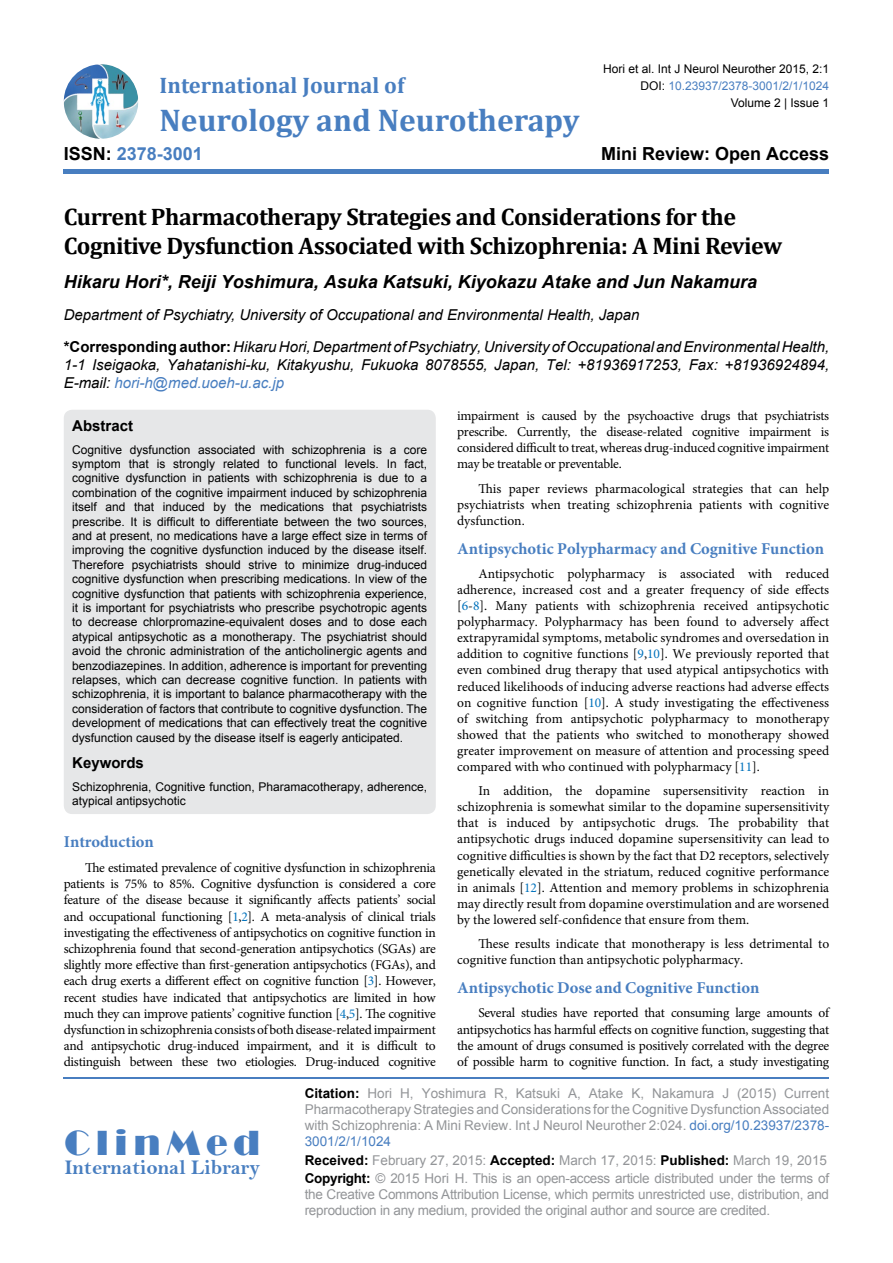
<style>
.page{position:relative;width:893px;height:1263px;background:#fff}
.page>*{position:absolute;margin:0;border:0;box-sizing:border-box;transform-origin:0 0}
.t1{font:36px "Broadway";letter-spacing:.16em;color:#487ec0}
.t2{font:700 31.5px "Cambria";color:#487ec0}
.t3{font:700 24px/28.8px "Cambria";letter-spacing:-.02em;color:#000}
.t4{font:700 22.5px "Cambria";color:#487ec0}
.t5{font:21px "Bell MT Bold";color:#487ec0}
.t6{font:italic 700 18px "Arial";color:#000}
.t7{font:700 18px "Arial";color:#000}
.t8{font:700 18px "Arial";color:#487ec0}
.t9{font:700 16.5px "Minion Pro";color:#487ec0}
.t10{font:italic 15px/32.2px "Arial";color:#000}
.t11{font:700 15px "Arial";color:#000}
.t12{font:13.5px/16px "Minion Pro";color:#000;text-align:justify}
.t13{font:13.5px/16.2px "Arial";letter-spacing:-.02em;color:#939598}
.t14{font:12px/14.4px "Arial";color:#000;text-align:justify}
.t15{font:12px "Arial";color:#487ec0}
.s1{color:#000}
.s2{font-weight:700;font-style:normal}
.s3{color:#487ec0}
.s4{color:#0072bc}
.s5{font-weight:700;color:#000}
</style>
<div class="page">
<img style="left:64px;top:64px;width:74px;height:75px;border-radius:37px">
<hr style="left:64px;top:169px;width:765px;height:4px;background:#487ec0">
<hr style="left:64px;top:1077px;width:765px;height:2px;background:#487ec0">
<div style="left:64px;top:410px;width:372px;height:404px;background:#e6e7e8;border-radius:9px"></div>
<h3 class="t4" style="left:160px;top:70px;width:246px">International Journal of</h3>
<h2 class="t2" style="left:160px;top:98px;width:421px">Neurology and Neurotherapy</h2>
<h3 class="t8" style="left:64px;top:142px;width:141px"><span class="s1">ISSN:</span> 2378-3001</h3>
<p class="t14" style="left:603px;top:61px;width:228px">Hori et al. Int J Neurol Neurother 2015, 2:1</p>
<p class="t15" style="left:640px;top:78px;width:190px"><span class="s1">DOI:</span> 10.23937/2378-3001/2/1/1024</p>
<p class="t14" style="left:731px;top:96px;width:100px">Volume 2 | Issue 1</p>
<h3 class="t7" style="left:601px;top:142px;width:230px">Mini Review: Open Access</h3>
<h3 class="t3" style="left:64px;top:202px;width:720px">Current Pharmacotherapy Strategies and Considerations for the<br>Cognitive Dysfunction Associated with Schizophrenia: A Mini Review</h3>
<h3 class="t6" style="left:64px;top:270px;width:695px">Hikaru Hori*, Reiji Yoshimura, Asuka Katsuki, Kiyokazu Atake and Jun Nakamura</h3>
<p class="t10" style="left:64px;top:299px;width:767px">Department of Psychiatry, University of Occupational and Environmental Health, Japan<br><span class="s2">*Corresponding author:</span> Hikaru Hori, Department of Psychiatry, University of Occupational and Environmental Health,</p>
<p class="t10" style="left:64px;top:356px;width:767px;line-height:18px">1-1 Iseigaoka, Yahatanishi-ku, Kitakyushu, Fukuoka 8078555, Japan, Tel: +81936917253, Fax: +81936924894,<br>E-mail: <span class="s3">hori-h@med.uoeh-u.ac.jp</span></p>
<p class="t11" style="left:72px;top:415px;width:62px">Abstract</p>
<p class="t14" style="left:72px;top:442px;width:356px">Cognitive dysfunction associated with schizophrenia is a core symptom that is strongly related to functional levels. In fact, cognitive dysfunction in patients with schizophrenia is due to a combination of the cognitive impairment induced by schizophrenia itself and that induced by the medications that psychiatrists prescribe. It is difficult to differentiate between the two sources, and at present, no medications have a large effect size in terms of improving the cognitive dysfunction induced by the disease itself.<br>Therefore psychiatrists should strive to minimize drug-induced cognitive dysfunction when prescribing medications. In view of the cognitive dysfunction that patients with schizophrenia experience, it is important for psychiatrists who prescribe psychotropic agents to decrease chlorpromazine-equivalent doses and to dose each atypical antipsychotic as a monotherapy. The psychiatrist should avoid the chronic administration of the anticholinergic agents and benzodiazepines. In addition, adherence is important for preventing relapses, which can decrease cognitive function. In patients with schizophrenia, it is important to balance pharmacotherapy with the consideration of factors that contribute to cognitive dysfunction. The development of medications that can effectively treat the cognitive dysfunction caused by the disease itself is eagerly anticipated.</p>
<p class="t11" style="left:72px;top:753px;width:73px">Keywords</p>
<p class="t14" style="left:72px;top:780px;width:356px">Schizophrenia, Cognitive function, Pharamacotherapy, adherence, atypical antipsychotic</p>
<p class="t12" style="left:457px;top:407px;width:374px">impairment is caused by the psychoactive drugs that psychiatrists prescribe. Currently, the disease-related cognitive impairment is considered difficult to treat, whereas drug-induced cognitive impairment may be treatable or preventable.</p>
<p class="t12" style="left:457px;top:480px;width:374px;text-indent:21px">This paper reviews pharmacological strategies that can help psychiatrists when treating schizophrenia patients with cognitive dysfunction.</p>
<p class="t9" style="left:457px;top:537px;width:369px">Antipsychotic Polypharmacy and Cognitive Function</p>
<p class="t12" style="left:457px;top:566px;width:374px;text-indent:21px">Antipsychotic polypharmacy is associated with reduced adherence, increased cost and a greater frequency of side effects [<span class="s4">6</span>-<span class="s4">8</span>]. Many patients with schizophrenia received antipsychotic polypharmacy. Polypharmacy has been found to adversely affect extrapyramidal symptoms, metabolic syndromes and oversedation in addition to cognitive functions [<span class="s4">9</span>,<span class="s4">10</span>]. We previously reported that even combined drug therapy that used atypical antipsychotics with reduced likelihoods of inducing adverse reactions had adverse effects on cognitive function [<span class="s4">10</span>]. A study investigating the effectiveness of switching from antipsychotic polypharmacy to monotherapy showed that the patients who switched to monotherapy showed greater improvement on measure of attention and processing speed compared with who continued with polypharmacy [<span class="s4">11</span>].</p>
<p class="t12" style="left:457px;top:783px;width:374px;text-indent:21px">In addition, the dopamine supersensitivity reaction in schizophrenia is somewhat similar to the dopamine supersensitivity that is induced by antipsychotic drugs. The probability that antipsychotic drugs induced dopamine supersensitivity can lead to cognitive difficulties is shown by the fact that D2 receptors, selectively genetically elevated in the striatum, reduced cognitive performance in animals [<span class="s4">12</span>]. Attention and memory problems in schizophrenia may directly result from dopamine overstimulation and are worsened by the lowered self-confidence that ensure from them.</p>
<p class="t12" style="left:457px;top:936px;width:374px;text-indent:21px">These results indicate that monotherapy is less detrimental to cognitive function than antipsychotic polypharmacy.</p>
<p class="t9" style="left:457px;top:976px;width:304px">Antipsychotic Dose and Cognitive Function</p>
<p class="t12" style="left:457px;top:1005px;width:374px;text-indent:21px">Several studies have reported that consuming large amounts of antipsychotics has harmful effects on cognitive function, suggesting that the amount of drugs consumed is positively correlated with the degree of possible harm to cognitive function. In fact, a study investigating</p>
<p class="t9" style="left:64px;top:830px;width:92px">Introduction</p>
<p class="t12" style="left:64px;top:860px;width:374px;text-indent:21px">The estimated prevalence of cognitive dysfunction in schizophrenia patients is 75% to 85%. Cognitive dysfunction is considered a core feature of the disease because it significantly affects patients’ social and occupational functioning [<span class="s4">1</span>,<span class="s4">2</span>]. A meta-analysis of clinical trials investigating the effectiveness of antipsychotics on cognitive function in schizophrenia found that second-generation antipsychotics (SGAs) are slightly more effective than first-generation antipsychotics (FGAs), and each drug exerts a different effect on cognitive function [<span class="s4">3</span>]. However, recent studies have indicated that antipsychotics are limited in how much they can improve patients’ cognitive function [<span class="s4">4</span>,<span class="s4">5</span>]. The cognitive dysfunction in schizophrenia consists of both disease-related impairment and antipsychotic drug-induced impairment, and it is difficult to distinguish between these two etiologies. Drug-induced cognitive</p>
<h1 class="t1" style="left:64px;top:1122px;width:197px">ClinMed</h1>
<h3 class="t5" style="left:64px;top:1155px;width:197px">International Library</h3>
<p class="t13" style="left:305px;top:1085px;width:526px;text-align:justify"><span class="s5">Citation:</span> Hori H, Yoshimura R, Katsuki A, Atake K, Nakamura J (2015) Current Pharmacotherapy Strategies and Considerations for the Cognitive Dysfunction Associated with Schizophrenia: A Mini Review. Int J Neurol Neurother 2:024. <span class="s3">doi.org/10.23937/2378- 3001/2/1/1024</span></p>
<p class="t13" style="left:305px;top:1151px;width:526px;line-height:18.3px"><span class="s5">Received:</span> February 27, 2015: <span class="s5">Accepted:</span> March 17, 2015: <span class="s5">Published:</span> March 19, 2015<br><span class="s5">Copyright:</span> © 2015 Hori H. This is an open-access article distributed under the terms of</p>
<p class="t13" style="left:305px;top:1186px;width:526px">the Creative Commons Attribution License, which permits unrestricted use, distribution, and reproduction in any medium, provided the original author and source are credited.</p>
</div>
